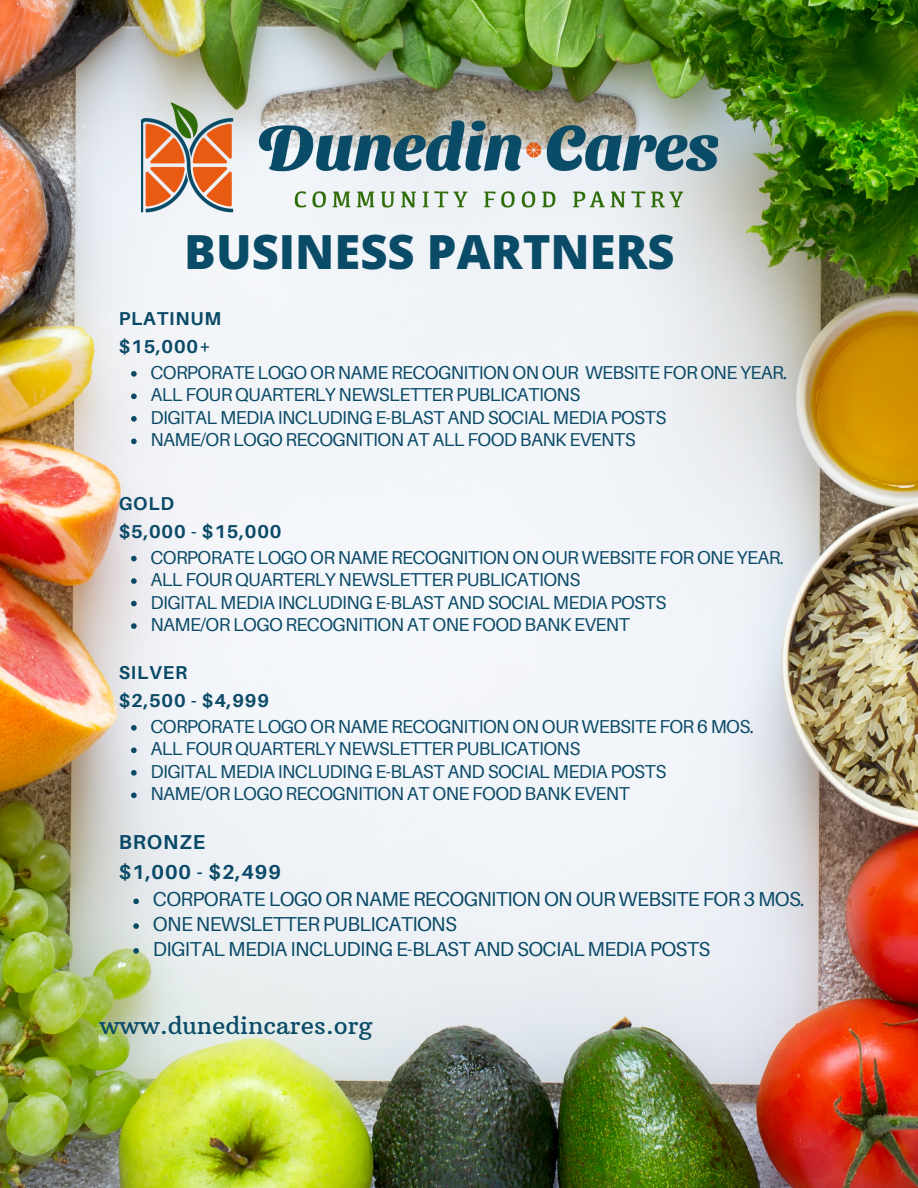
<style>
.page{position:relative;width:918px;height:1188px;background:#fff}
.page>*{position:absolute;margin:0;border:0;box-sizing:border-box;transform-origin:0 0}
.t1{font:800 47.1px "Open Sans";color:#0a4b67}
.t2{font:24.45px "Arbutus Slab";color:#0a4b67}
.t3{font:20.1px "Aileron";letter-spacing:-.03em;color:#0a4a67}
.t4{font:700 20.1px "Aileron";letter-spacing:.045em;color:#0a4a67}
.t5{font:18.75px "Aileron";letter-spacing:-.03em;color:#0a4a67}
.t6{font:700 18.75px "Aileron";letter-spacing:.045em;color:#0a4a67}
</style>
<div class="page">
<img style="left:0;top:0;width:918px;height:1188px">
<img style="left:141px;top:92px;width:576px;height:131px">
<svg style="left:131px;top:371px;width:6px;height:6px"></svg>
<svg style="left:131px;top:394px;width:6px;height:5px"></svg>
<svg style="left:131px;top:416px;width:6px;height:6px"></svg>
<svg style="left:131px;top:439px;width:6px;height:5px"></svg>
<svg style="left:131px;top:556px;width:6px;height:5px"></svg>
<svg style="left:131px;top:578px;width:6px;height:6px"></svg>
<svg style="left:131px;top:601px;width:6px;height:5px"></svg>
<svg style="left:131px;top:623px;width:6px;height:6px"></svg>
<svg style="left:133px;top:899px;width:6px;height:5px"></svg>
<svg style="left:133px;top:923px;width:6px;height:6px"></svg>
<svg style="left:133px;top:948px;width:6px;height:6px"></svg>
<svg style="left:131px;top:725px;width:6px;height:6px"></svg>
<svg style="left:131px;top:748px;width:6px;height:5px"></svg>
<svg style="left:131px;top:770px;width:6px;height:6px"></svg>
<svg style="left:131px;top:793px;width:6px;height:5px"></svg>
<p class="t1" style="left:184px;top:218px;width:492px">BUSINESS PARTNERS</p>
<p class="t6" style="left:119px;top:307px;width:104px">PLATINUM</p>
<p class="t6" style="left:119px;top:335px;width:94px">$15,000+</p>
<p class="t5" style="left:150px;top:361px;width:638px">CORPORATE LOGO OR NAME RECOGNITION ON OUR WEBSITE FOR ONE YEAR.</p>
<p class="t5" style="left:150px;top:383px;width:431px">ALL FOUR QUARTERLY NEWSLETTER PUBLICATIONS</p>
<p class="t5" style="left:150px;top:406px;width:517px">DIGITAL MEDIA INCLUDING E-BLAST AND SOCIAL MEDIA POSTS</p>
<p class="t5" style="left:150px;top:428px;width:487px">NAME/OR LOGO RECOGNITION AT ALL FOOD BANK EVENTS</p>
<p class="t6" style="left:119px;top:491px;width:57px">GOLD</p>
<p class="t6" style="left:119px;top:520px;width:164px">$5,000 - $15,000</p>
<p class="t5" style="left:150px;top:545px;width:635px">CORPORATE LOGO OR NAME RECOGNITION ON OUR WEBSITE FOR ONE YEAR.</p>
<p class="t5" style="left:150px;top:568px;width:431px">ALL FOUR QUARTERLY NEWSLETTER PUBLICATIONS</p>
<p class="t5" style="left:150px;top:590px;width:517px">DIGITAL MEDIA INCLUDING E-BLAST AND SOCIAL MEDIA POSTS</p>
<p class="t5" style="left:150px;top:613px;width:481px">NAME/OR LOGO RECOGNITION AT ONE FOOD BANK EVENT</p>
<p class="t6" style="left:119px;top:661px;width:70px">SILVER</p>
<p class="t6" style="left:119px;top:689px;width:152px">$2,500 - $4,999</p>
<p class="t5" style="left:150px;top:715px;width:605px">CORPORATE LOGO OR NAME RECOGNITION ON OUR WEBSITE FOR 6 MOS.</p>
<p class="t5" style="left:150px;top:737px;width:431px">ALL FOUR QUARTERLY NEWSLETTER PUBLICATIONS</p>
<p class="t5" style="left:150px;top:760px;width:517px">DIGITAL MEDIA INCLUDING E-BLAST AND SOCIAL MEDIA POSTS</p>
<p class="t5" style="left:150px;top:782px;width:481px">NAME/OR LOGO RECOGNITION AT ONE FOOD BANK EVENT</p>
<p class="t4" style="left:119px;top:830px;width:88px">BRONZE</p>
<p class="t4" style="left:119px;top:860px;width:164px">$1,000 - $2,499</p>
<p class="t3" style="left:153px;top:887px;width:653px">CORPORATE LOGO OR NAME RECOGNITION ON OUR WEBSITE FOR 3 MOS.</p>
<p class="t3" style="left:153px;top:912px;width:305px">ONE NEWSLETTER PUBLICATIONS</p>
<p class="t3" style="left:153px;top:936px;width:559px">DIGITAL MEDIA INCLUDING E-BLAST AND SOCIAL MEDIA POSTS</p>
<p class="t2" style="left:100px;top:1010px;width:275px">www.dunedincares.org</p>
</div>
